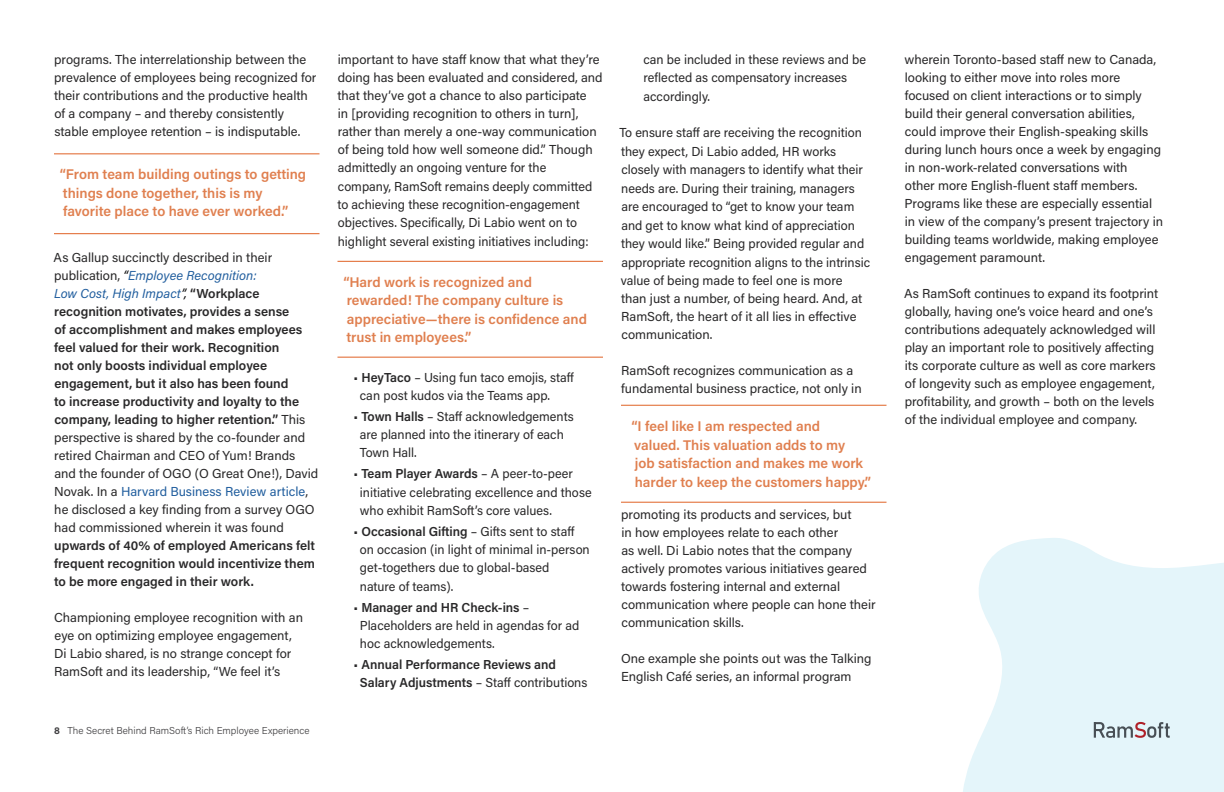
<style>
.page{position:relative;width:1224px;height:792px;background:#fff}
.page>*{position:absolute;margin:0;border:0;box-sizing:border-box;transform-origin:0 0}
.t1{font:600 14px/18.5px "Acumin Pro";color:#e08050}
.t2{font:13px/18px "Acumin Pro";color:#292829}
.t3{font:600 13px/18px "Acumin Pro";color:#292829}
.t4{font:300 10px "Acumin Pro";color:#414042}
.s1{font-weight:400}
.s2{font-weight:400;font-style:italic;color:#000}
.s3{font-weight:400;font-style:italic;color:#215e9e}
.s4{font-weight:400;color:#215e9e}
.s5{font-weight:700}
.s6{font-weight:600}
</style>
<div class="page">
<svg style="left:963px;top:538px;width:261px;height:254px;fill:#e4f5fa"></svg>
<svg style="left:1094px;top:722px;width:76px;height:16px"></svg>
<hr style="left:621px;top:405px;width:265px;height:1px;background:#e06225">
<hr style="left:54px;top:154px;width:266px;height:1px;background:#e06225">
<hr style="left:338px;top:261px;width:265px;height:1px;background:#e06225">
<hr style="left:621px;top:502px;width:265px;height:1px;background:#e06225">
<hr style="left:54px;top:233px;width:266px;height:1px;background:#e06225">
<hr style="left:338px;top:357px;width:265px;height:1px;background:#e06225">
<p class="t2" style="left:54px;top:49px;width:264px">programs. The interrelationship between the prevalence of employees being recognized for their contributions and the productive health of a company – and thereby consistently stable employee retention – is indisputable.</p>
<p class="t1" style="left:60px;top:165px;width:248px">“From team building outings to getting things done together, this is my favorite place to have ever worked.”</p>
<p class="t3" style="left:54px;top:247px;width:266px"><span class="s1">As Gallup succinctly described in their publication,</span> <span class="s2">“</span><span class="s3">Employee Recognition:<br>Low Cost, High Impact</span><span class="s2">”,</span> “Workplace recognition motivates, provides a sense<br>of accomplishment and makes employees feel valued for their work. Recognition<br>not only boosts individual employee engagement, but it also has been found<br>to increase productivity and loyalty to the company, leading to higher retention.” <span class="s1">This perspective is shared by the co-founder and retired Chairman and CEO of Yum! Brands and the founder of OGO (O Great One!), David Novak. In a</span> <span class="s4">Harvard Business Review article</span><span class="s1">, he disclosed a key finding from a survey OGO had commissioned wherein it was found</span></p>
<p class="t3" style="left:54px;top:536px;width:262px;text-align:justify">upwards of 40% of employed Americans felt frequent recognition would incentivize them to be more engaged in their work.</p>
<p class="t2" style="left:54px;top:608px;width:250px">Championing employee recognition with an eye on optimizing employee engagement, Di Labio shared, is no strange concept for RamSoft and its leadership, “We feel it’s</p>
<p class="t4" style="left:54px;top:723px;width:257px"><span class="s5">8</span> The Secret Behind RamSoft’s Rich Employee Experience</p>
<p class="t2" style="left:338px;top:50px;width:267px">important to have staff know that what they’re doing has been evaluated and considered, and that they’ve got a chance to also participate<br>in [providing recognition to others in turn], rather than merely a one-way communication of being told how well someone did.” Though admittedly an ongoing venture for the<br>company, RamSoft remains deeply committed to achieving these recognition-engagement objectives. Specifically, Di Labio went on to highlight several existing initiatives including:</p>
<p class="t1" style="left:343px;top:272px;width:245px">“Hard work is recognized and rewarded! The company culture is appreciative—there is confidence and trust in employees.”</p>
<p class="t2" style="left:360px;top:367px;width:215px;line-height:18.5px;text-indent:-6px">• <span class="s6">HeyTaco</span> – Using fun taco emojis, staff can post kudos via the Teams app.</p>
<p class="t2" style="left:360px;top:406px;width:215px;line-height:18.5px;text-indent:-6px">• <span class="s6">Town Halls</span> – Staff acknowledgements are planned into the itinerary of each<br>Town Hall.</p>
<p class="t2" style="left:360px;top:464px;width:233px;line-height:18.5px;text-indent:-6px">• <span class="s6">Team Player Awards</span> – A peer-to-peer initiative celebrating excellence and those who exhibit RamSoft’s core values.</p>
<p class="t2" style="left:360px;top:521px;width:231px;line-height:18.5px;text-indent:-6px">• <span class="s6">Occasional Gifting</span> – Gifts sent to staff on occasion (in light of minimal in-person get-togethers due to global-based<br>nature of teams).</p>
<p class="t2" style="left:360px;top:597px;width:221px;line-height:18.5px;text-indent:-6px">• <span class="s6">Manager and HR Check-ins</span> –<br>Placeholders are held in agendas for ad hoc acknowledgements.</p>
<p class="t3" style="left:360px;top:655px;width:229px;line-height:18.5px;text-indent:-6px"><span class="s1">•</span> Annual Performance Reviews and<br>Salary Adjustments <span class="s1">– Staff contributions</span></p>
<p class="t2" style="left:643px;top:49px;width:224px;line-height:18.5px">can be included in these reviews and be reflected as compensatory increases accordingly.</p>
<p class="t2" style="left:619px;top:123px;width:252px;line-height:18.4px">To ensure staff are receiving the recognition they expect, Di Labio added, HR works closely with managers to identify what their needs are. During their training, managers are encouraged to “get to know your team and get to know what kind of appreciation they would like.” Being provided regular and appropriate recognition aligns to the intrinsic value of being made to feel one is more<br>than just a number, of being heard. And, at RamSoft, the heart of it all lies in effective communication.</p>
<p class="t2" style="left:621px;top:361px;width:242px">RamSoft recognizes communication as a fundamental business practice, not only in</p>
<p class="t1" style="left:631px;top:417px;width:241px">“I feel like I am respected and<br>valued. This valuation adds to my<br>job satisfaction and makes me work harder to keep the customers happy.”</p>
<p class="t2" style="left:621px;top:505px;width:256px">promoting its products and services, but<br>in how employees relate to each other<br>as well. Di Labio notes that the company actively promotes various initiatives geared towards fostering internal and external communication where people can hone their communication skills.</p>
<p class="t2" style="left:621px;top:649px;width:252px">One example she points out was the Talking<br>English Café series, an informal program</p>
<p class="t2" style="left:904px;top:50px;width:260px">wherein Toronto-based staff new to Canada, looking to either move into roles more focused on client interactions or to simply build their general conversation abilities, could improve their English-speaking skills during lunch hours once a week by engaging in non-work-related conversations with<br>other more English-fluent staff members.<br>Programs like these are especially essential in view of the company’s present trajectory in building teams worldwide, making employee engagement paramount.</p>
<p class="t2" style="left:904px;top:284px;width:256px">As RamSoft continues to expand its footprint globally, having one’s voice heard and one’s contributions adequately acknowledged will play an important role to positively affecting its corporate culture as well as core markers of longevity such as employee engagement, profitability, and growth – both on the levels of the individual employee and company.</p>
</div>
